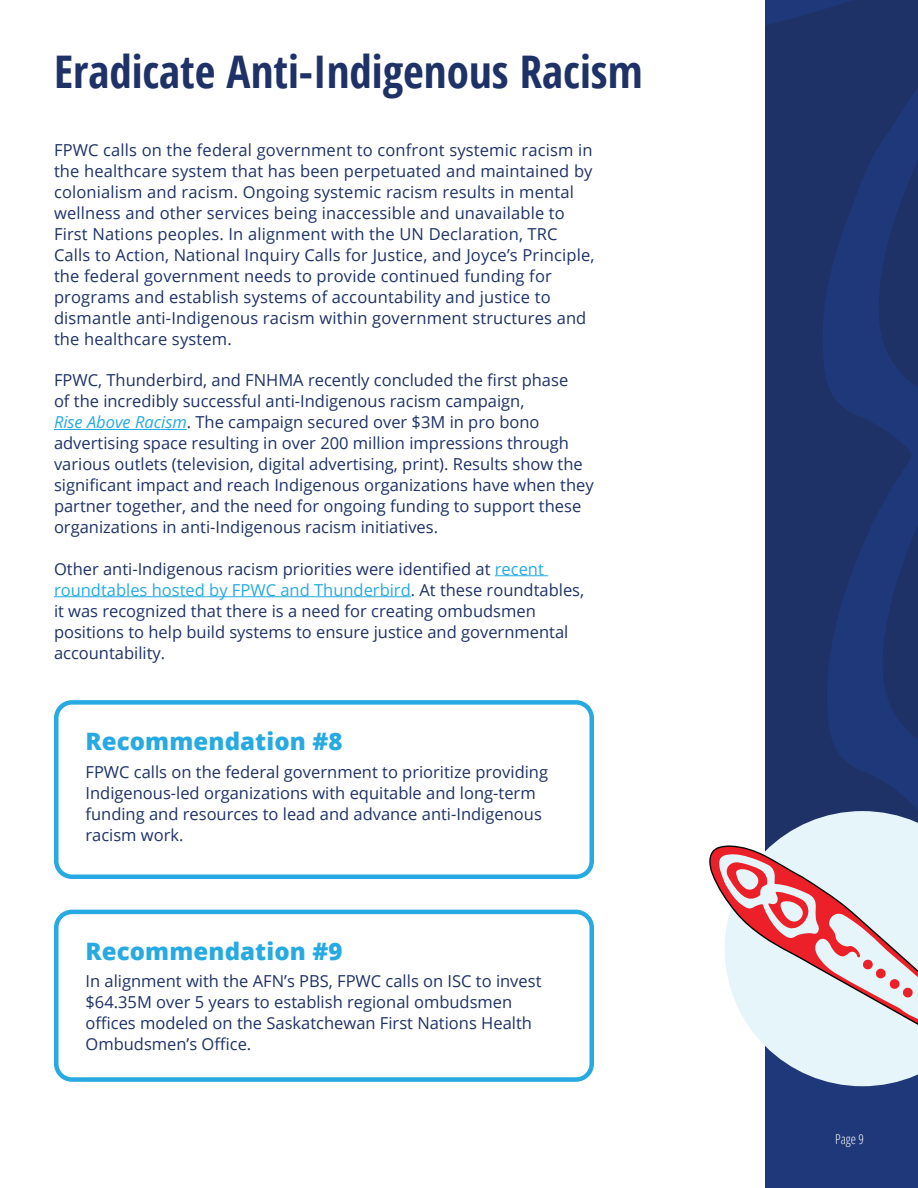
<style>
.page{position:relative;width:918px;height:1188px;background:#fff}
.page>*{position:absolute;margin:0;border:0;box-sizing:border-box;transform-origin:0 0}
.t1{font:700 condensed 45px "Open Sans";color:#1f3267}
.t2{font:800 24px "Open Sans";letter-spacing:.005em;color:#26aae1}
.t3{font:16.5px/21px "Open Sans";color:#1f3267}
.t4{font:300 condensed 13.5px "Open Sans";color:#fff}
.s1{font-style:italic;color:#26aae1}
.s2{color:#26aae1}
</style>
<div class="page">
<div style="left:766px;top:0;width:152px;height:1188px;background:#1f3267"></div>
<svg style="left:823px;top:125px;width:95px;height:684px;fill:#1e3879"></svg>
<svg style="left:766px;top:0;width:152px;height:125px"></svg>
<hr style="left:54px;top:429px;width:133px;height:1px;background:#26aae1">
<hr style="left:495px;top:575px;width:53px;height:1px;background:#26aae1">
<hr style="left:54px;top:596px;width:357px;height:1px;background:#26aae1">
<svg style="left:765px;top:811px;width:153px;height:34px;fill:#e5f5f9"></svg>
<svg style="left:709px;top:845px;width:209px;height:343px"></svg>
<div style="left:54px;top:700px;width:540px;height:179px;border:4px solid #26aae1;border-radius:16px"></div>
<div style="left:54px;top:910px;width:540px;height:172px;border:4px solid #26aae1;border-radius:16px"></div>
<h1 class="t1" style="left:54px;top:41px;width:590px">Eradicate Anti-Indigenous Racism</h1>
<p class="t3" style="left:54px;top:139px;width:542px">FPWC calls on the federal government to confront systemic racism in the healthcare system that has been perpetuated and maintained by colonialism and racism. Ongoing systemic racism results in mental wellness and other services being inaccessible and unavailable to First Nations peoples. In alignment with the UN Declaration, TRC Calls to Action, National Inquiry Calls for Justice, and Joyce’s Principle, the federal government needs to provide continued funding for programs and establish systems of accountability and justice to dismantle anti-Indigenous racism within government structures and the healthcare system.</p>
<p class="t3" style="left:54px;top:369px;width:541px">FPWC, Thunderbird, and FNHMA recently concluded the first phase<br>of the incredibly successful anti-Indigenous racism campaign,<br><span class="s1">Rise Above Racism</span>. The campaign secured over $3M in pro bono advertising space resulting in over 200 million impressions through various outlets (television, digital advertising, print). Results show the significant impact and reach Indigenous organizations have when they partner together, and the need for ongoing funding to support these organizations in anti-Indigenous racism initiatives.</p>
<p class="t3" style="left:54px;top:558px;width:532px">Other anti-Indigenous racism priorities were identified at <span class="s2">recent roundtables hosted by FPWC and Thunderbird</span>. At these roundtables, it was recognized that there is a need for creating ombudsmen positions to help build systems to ensure justice and governmental accountability.</p>
<h2 class="t2" style="left:86px;top:723px;width:258px">Recommendation #8</h2>
<p class="t3" style="left:86px;top:761px;width:464px">FPWC calls on the federal government to prioritize providing Indigenous-led organizations with equitable and long-term funding and resources to lead and advance anti-Indigenous racism work.</p>
<h2 class="t2" style="left:86px;top:933px;width:258px">Recommendation #9</h2>
<p class="t3" style="left:86px;top:970px;width:458px">In alignment with the AFN’s PBS, FPWC calls on ISC to invest $64.35M over 5 years to establish regional ombudsmen offices modeled on the Saskatchewan First Nations Health Ombudsmen’s Office.</p>
<p class="t4" style="left:835px;top:1130px;width:30px">Page 9</p>
</div>
